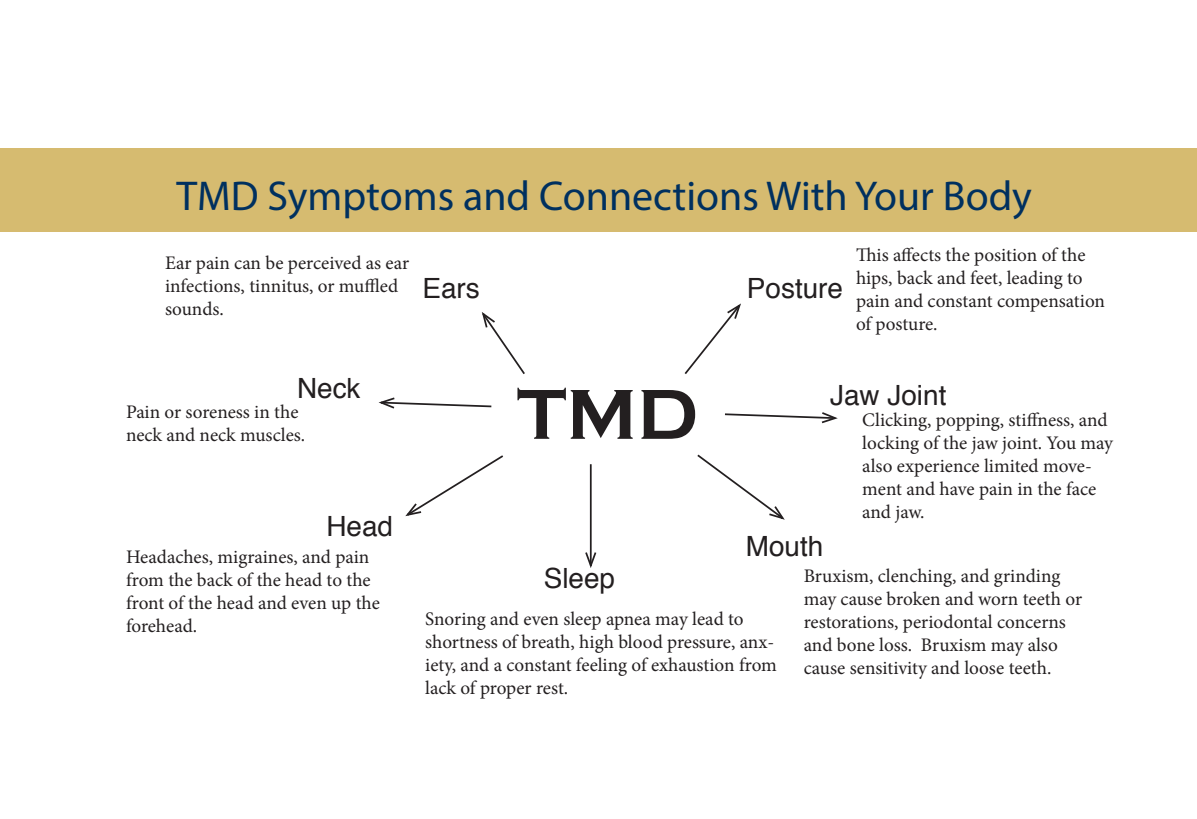
<style>
.page{position:relative;width:1197px;height:819px;background:#fff}
.page>*{position:absolute;margin:0;border:0;box-sizing:border-box;transform-origin:0 0}
.t1{font:700 73.15px "Copperplate Gothic";color:#231f20}
.t2{font:41.82px "Myriad Pro";color:#00305f}
.t3{font:27.82px "Helvetica";color:#231f20}
.t4{font:19.25px/23.1px "Minion Pro";letter-spacing:-.005em;color:#231f20}
</style>
<div class="page">
<div style="left:0;top:148px;width:1197px;height:84px;background:#d6bb70"></div>
<svg style="left:481px;top:312px;width:44px;height:62px"></svg>
<svg style="left:378px;top:397px;width:114px;height:12px"></svg>
<svg style="left:405px;top:455px;width:98px;height:62px"></svg>
<hr style="left:590px;top:464px;width:2px;height:102px;background:#231f20">
<svg style="left:585px;top:550px;width:12px;height:18px"></svg>
<svg style="left:697px;top:454px;width:88px;height:66px"></svg>
<svg style="left:725px;top:412px;width:113px;height:12px"></svg>
<svg style="left:684px;top:303px;width:57px;height:71px"></svg>
<p class="t2" style="left:176px;top:170px;width:857px">TMD Symptoms and Connections With Your Body</p>
<p class="t4" style="left:165px;top:252px;width:246px">Ear pain can be perceived as ear infections, tinnitus, or muffled sounds.</p>
<p class="t3" style="left:422px;top:267px;width:59px">Ears</p>
<p class="t3" style="left:747px;top:267px;width:98px">Posture</p>
<p class="t4" style="left:856px;top:243px;width:251px">This affects the position of the hips, back and feet, leading to pain and constant compensation of posture.</p>
<p class="t3" style="left:297px;top:367px;width:65px">Neck</p>
<p class="t4" style="left:126px;top:400px;width:181px">Pain or soreness in the neck and neck muscles.</p>
<p class="t3" style="left:326px;top:505px;width:68px">Head</p>
<p class="t4" style="left:126px;top:545px;width:255px">Headaches, migraines, and pain from the back of the head to the front of the head and even up the forehead.</p>
<p class="t1" style="left:517px;top:374px;width:183px">TMD</p>
<p class="t3" style="left:830px;top:374px;width:118px">Jaw Joint</p>
<p class="t4" style="left:862px;top:408px;width:252px">Clicking, popping, stiffness, and locking of the jaw joint. You may also experience limited move&shy;ment and have pain in the face and jaw.</p>
<p class="t3" style="left:746px;top:525px;width:79px">Mouth</p>
<p class="t4" style="left:804px;top:565px;width:280px">Bruxism, clenching, and grinding may cause broken and worn teeth or restorations, periodontal concerns and bone loss. Bruxism may also cause sensitivity and loose teeth.</p>
<p class="t3" style="left:544px;top:557px;width:73px">Sleep</p>
<p class="t4" style="left:425px;top:607px;width:353px">Snoring and even sleep apnea may lead to shortness of breath, high blood pressure, anx&shy;iety, and a constant feeling of exhaustion from lack of proper rest.</p>
</div>
